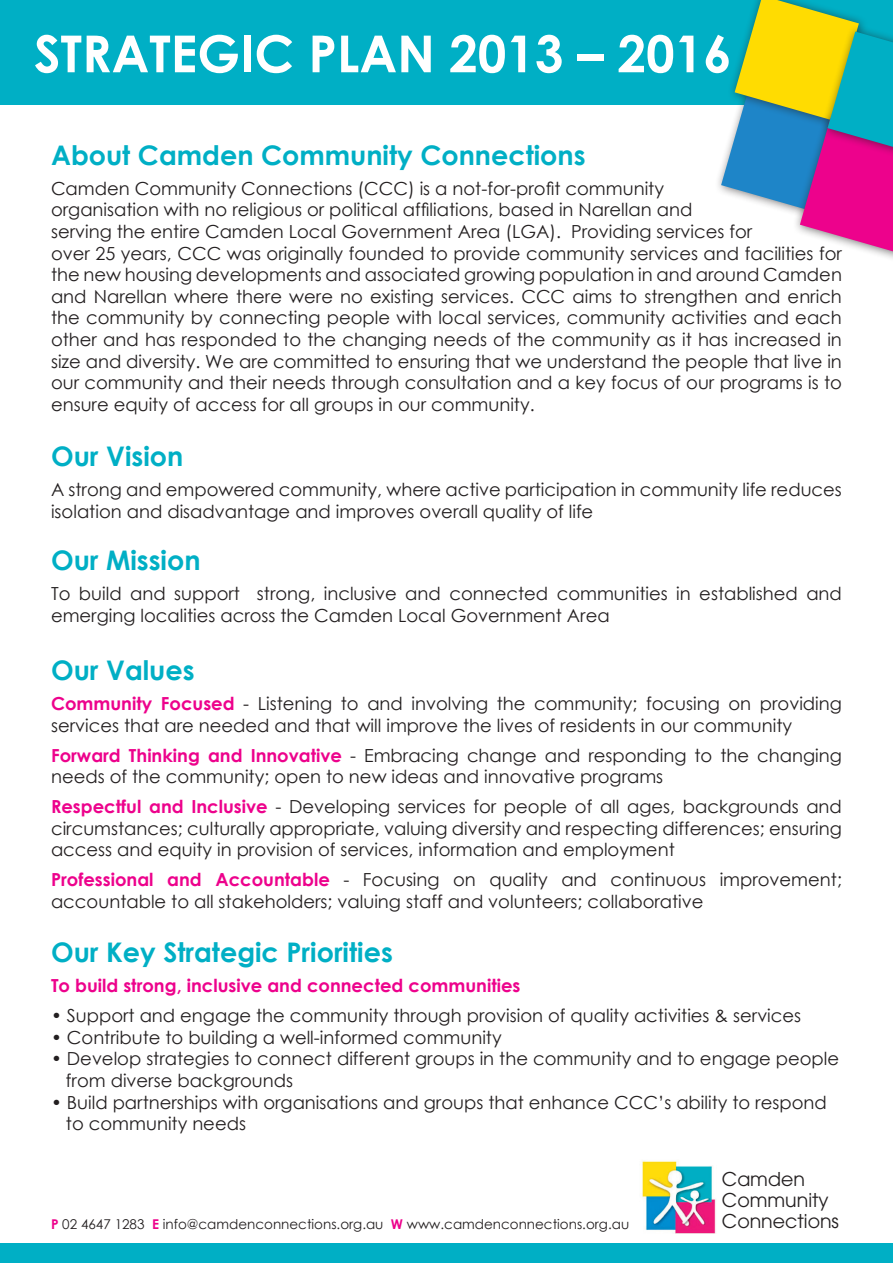
<style>
.page{position:relative;width:893px;height:1263px;background:#fff}
.page>*{position:absolute;margin:0;border:0;box-sizing:border-box;transform-origin:0 0}
.t1{font:700 51px "Century Gothic";color:#fff}
.t2{font:700 27px "Century Gothic";color:#00afc5}
.t3{font:18.9px/21px "Avant Garde";color:#231f20}
.t4{font:18px/21.6px "Century Gothic";color:#231f20}
.t5{font:700 18px "Century Gothic";color:#ed028c}
.t6{font:13.5px "Century Gothic";color:#231f20}
.s1{font-weight:700;color:#ed028c}
</style>
<div class="page">
<img style="left:642px;top:1160px;width:74px;height:74px">
<div style="left:0;top:1244px;width:893px;height:19px;background:#00afc5"></div>
<div style="left:0;top:0;width:893px;height:104px;background:#00afc5"></div>
<div style="left:714px;top:81px;width:141px;height:141px;background:#231f20;opacity:.6"></div>
<div style="left:793px;top:111px;width:100px;height:154px;background:#231f20;opacity:.6"></div>
<svg style="left:721px;top:0;width:172px;height:251px"></svg>
<p class="t1" style="left:34px;top:15px;width:699px">STRATEGIC PLAN 2013 – 2016</p>
<p class="t2" style="left:51px;top:135px;width:536px">About Camden Community Connections</p>
<p class="t4" style="left:51px;top:177px;width:614px">Camden Community Connections (CCC) is a not-for-profit community</p>
<p class="t4" style="left:51px;top:199px;width:643px">organisation with no religious or political affiliations, based in Narellan and</p>
<p class="t4" style="left:51px;top:220px;width:703px">serving the entire Camden Local Government Area (LGA). Providing services for</p>
<p class="t4" style="left:51px;top:242px;width:792px;text-align:justify">over 25 years, CCC was originally founded to provide community services and facilities for the new housing developments and associated growing population in and around Camden and Narellan where there were no existing services. CCC aims to strengthen and enrich the community by connecting people with local services, community activities and each other and has responded to the changing needs of the community as it has increased in size and diversity. We are committed to ensuring that we understand the people that live in our community and their needs through consultation and a key focus of our programs is to ensure equity of access for all groups in our community.</p>
<p class="t2" style="left:51px;top:436px;width:134px">Our Vision</p>
<p class="t4" style="left:51px;top:478px;width:792px">A strong and empowered community, where active participation in community life reduces isolation and disadvantage and improves overall quality of life</p>
<p class="t2" style="left:51px;top:540px;width:151px">Our Mission</p>
<p class="t4" style="left:51px;top:583px;width:792px">To build and support strong, inclusive and connected communities in established and emerging localities across the Camden Local Government Area</p>
<p class="t2" style="left:51px;top:650px;width:145px">Our Values</p>
<p class="t4" style="left:51px;top:692px;width:792px"><span class="s1">Community Focused</span> - Listening to and involving the community; focusing on providing services that are needed and that will improve the lives of residents in our community</p>
<p class="t4" style="left:51px;top:744px;width:792px"><span class="s1">Forward Thinking and Innovative</span> - Embracing change and responding to the changing needs of the community; open to new ideas and innovative programs</p>
<p class="t4" style="left:51px;top:795px;width:792px;text-align:justify"><span class="s1">Respectful and Inclusive</span> - Developing services for people of all ages, backgrounds and circumstances; culturally appropriate, valuing diversity and respecting differences; ensuring access and equity in provision of services, information and employment</p>
<p class="t4" style="left:51px;top:869px;width:792px"><span class="s1">Professional and Accountable</span> - Focusing on quality and continuous improvement; accountable to all stakeholders; valuing staff and volunteers; collaborative</p>
<p class="t2" style="left:51px;top:932px;width:343px">Our Key Strategic Priorities</p>
<p class="t5" style="left:51px;top:972px;width:471px">To build strong, inclusive and connected communities</p>
<p class="t4" style="left:51px;top:1004px;width:752px">• Support and engage the community through provision of quality activities &amp; services</p>
<p class="t4" style="left:51px;top:1026px;width:452px">• Contribute to building a well-informed community</p>
<p class="t4" style="left:51px;top:1048px;width:790px">• Develop strategies to connect different groups in the community and to engage people</p>
<p class="t4" style="left:66px;top:1069px;width:229px">from diverse backgrounds</p>
<p class="t4" style="left:51px;top:1091px;width:777px">• Build partnerships with organisations and groups that enhance CCC’s ability to respond</p>
<p class="t4" style="left:66px;top:1112px;width:182px">to community needs</p>
<p class="t6" style="left:51px;top:1215px;width:580px"><span class="s1">P</span> 02 4647 1283 <span class="s1">E</span> info@camdenconnections.org.au <span class="s1">W</span> www.camdenconnections.org.au</p>
<p class="t3" style="left:722px;top:1168px;width:119px">Camden<br>Community<br>Connections</p>
</div>
